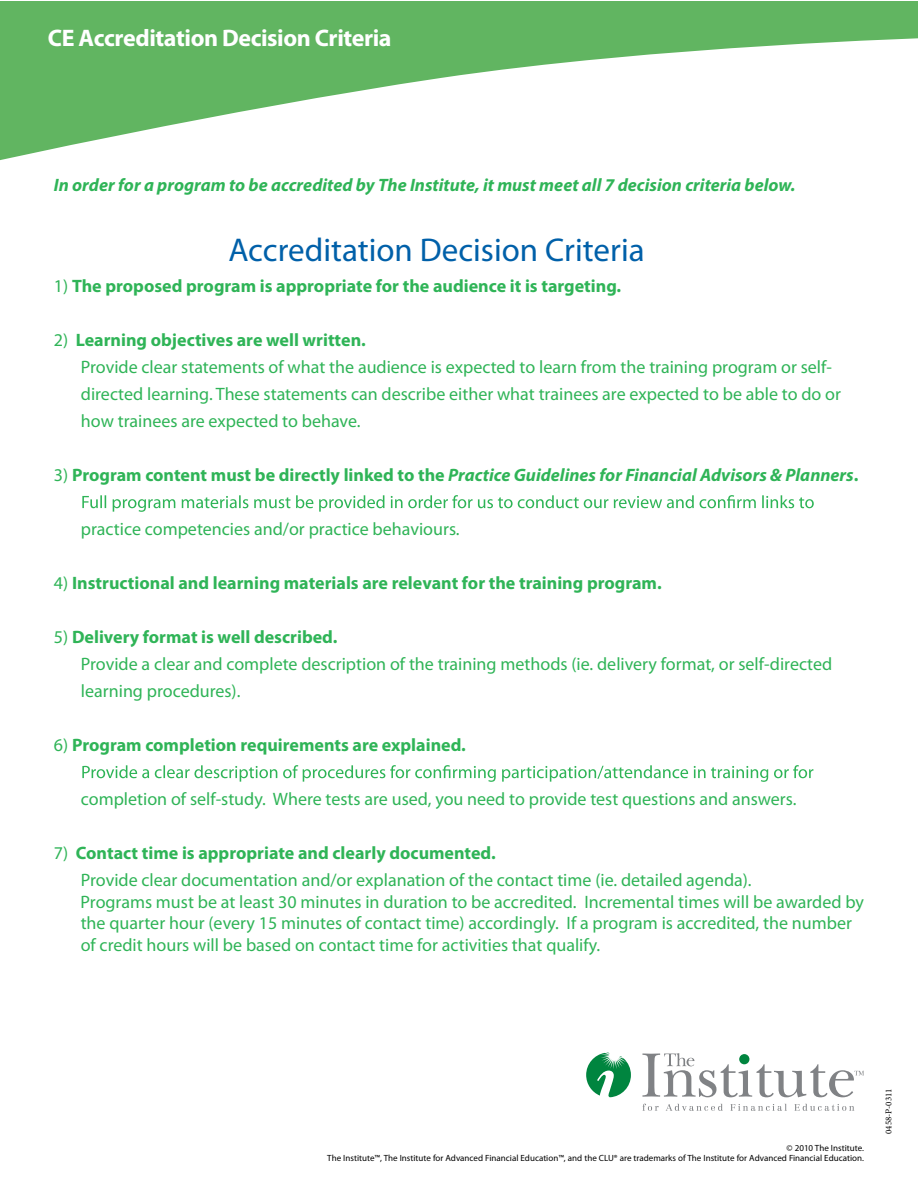
<style>
.page{position:relative;width:918px;height:1188px;background:#fff}
.page>*{position:absolute;margin:0;border:0;box-sizing:border-box;transform-origin:0 0}
.t1{font:33px "Myriad Pro";color:#0060a9}
.t2{font:700 24px "Myriad Pro";letter-spacing:-.02em;color:#fff}
.t3{font:18px/27px "Myriad Pro";color:#2fb457}
.t4{font:700 18px "Myriad Pro";color:#2fb457}
.t5{font:italic 700 18px "Myriad Pro";color:#2fb457}
.t6{font:9px/10.8px "Myriad Pro";color:#000;text-align:right}
.t7{font:9px "Minion Pro";color:#000}
.s1{font-weight:400}
.s2{font-weight:700}
.s3{font-weight:400;font-style:normal}
.s4{font-style:normal}
</style>
<div class="page">
<svg style="left:0;top:1px;width:918px;height:159px;fill:#61b561"></svg>
<svg style="left:82px;top:495px;width:732px;height:17px"></svg>
<svg style="left:82px;top:765px;width:731px;height:17px"></svg>
<svg style="left:586px;top:1053px;width:45px;height:44px"></svg>
<svg style="left:642px;top:1104px;width:17px;height:7px"></svg>
<svg style="left:666px;top:1104px;width:57px;height:7px"></svg>
<svg style="left:730px;top:1104px;width:57px;height:7px"></svg>
<svg style="left:794px;top:1104px;width:60px;height:7px"></svg>
<svg style="left:642px;top:1053px;width:222px;height:44px"></svg>
<h2 class="t2" style="left:48px;top:22px;width:345px">CE Accreditation Decision Criteria</h2>
<p class="t5" style="left:54px;top:173px;width:743px">In order for a program to be accredited by The Institute, it must meet all 7 decision criteria below.</p>
<h1 class="t1" style="left:228px;top:230px;width:418px">Accreditation Decision Criteria</h1>
<p class="t4" style="left:54px;top:274px;width:569px"><span class="s1">1)</span> The proposed program is appropriate for the audience it is targeting.</p>
<p class="t3" style="left:81px;top:326px;width:762px;text-indent:-27px">2) <span class="s2">Learning objectives are well written.<br></span>Provide clear statements of what the audience is expected to learn from the training program or self&shy;directed learning. These statements can describe either what trainees are expected to be able to do or how trainees are expected to behave.</p>
<p class="t5" style="left:54px;top:463px;width:806px"><span class="s3">3)</span> <span class="s4">Program content must be directly linked to the</span> Practice Guidelines for Financial Advisors &amp; Planners<span class="s4">.</span></p>
<p class="t3" style="left:81px;top:515px;width:380px">practice competencies and/or practice behaviours.</p>
<p class="t4" style="left:54px;top:571px;width:609px"><span class="s1">4)</span> Instructional and learning materials are relevant for the training program.</p>
<p class="t3" style="left:81px;top:623px;width:753px;text-indent:-27px">5) <span class="s2">Delivery format is well described.<br></span>Provide a clear and complete description of the training methods (ie. delivery format, or self-directed learning procedures).</p>
<p class="t4" style="left:54px;top:733px;width:414px"><span class="s1">6)</span> Program completion requirements are explained.</p>
<p class="t3" style="left:81px;top:785px;width:717px">completion of self-study. Where tests are used, you need to provide test questions and answers.</p>
<p class="t3" style="left:81px;top:839px;width:672px;text-indent:-27px">7) <span class="s2">Contact time is appropriate and clearly documented.<br></span>Provide clear documentation and/or explanation of the contact time (ie. detailed agenda).</p>
<p class="t3" style="left:81px;top:890px;width:785px;line-height:21.6px">Programs must be at least 30 minutes in duration to be accredited. Incremental times will be awarded by the quarter hour (every 15 minutes of contact time) accordingly. If a program is accredited, the number of credit hours will be based on contact time for activities that qualify.</p>
<p class="t6" style="left:327px;top:1142px;width:538px">© 2010 The Institute.<br>The Institute™, The Institute for Advanced Financial Education™, and the CLU® are trademarks of The Institute for Advanced Financial Education.</p>
<p class="t7" style="left:883px;top:1134px;width:47px;rotate:-90deg">0458-P-0311</p>
</div>
